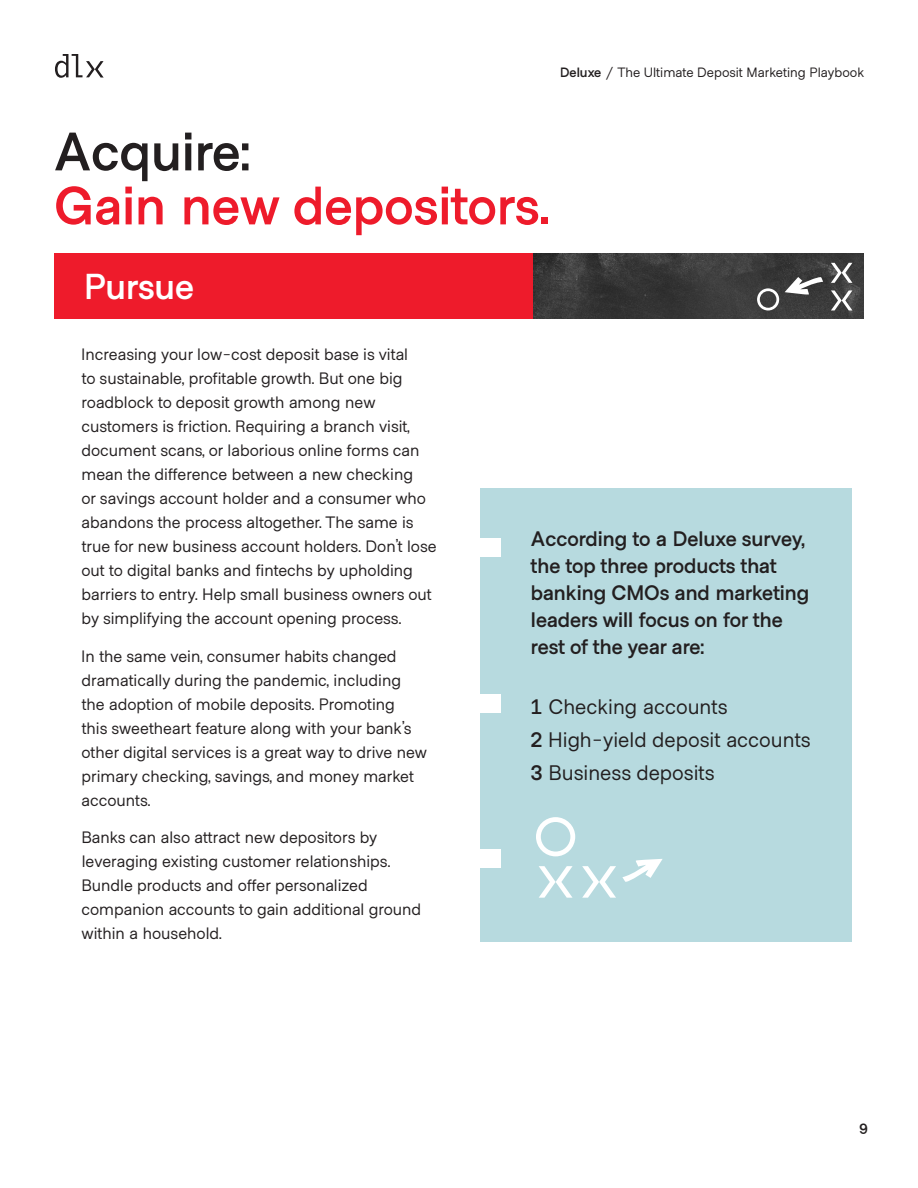
<style>
.page{position:relative;width:918px;height:1188px;background:#fff}
.page>*{position:absolute;margin:0;border:0;box-sizing:border-box;transform-origin:0 0}
.t1{font:700 54px/54px "Metro Sans";color:#ee1b2b}
.t2{font:700 36px "Metro Sans";color:#fff}
.t3{font:700 21px/27px "Metro Sans";color:#231f20}
.t4{font:21px "Metro Sans";color:#231f20}
.t5{font:16.5px/24px "Metro Sans";color:#231f20}
.t6{font:700 15px "Metro Sans";color:#231f20}
.t7{font:13.5px "Metro Sans";color:#231f20}
.s1{font-weight:700}
.s2{color:#231f20}
</style>
<div class="page">
<svg style="left:55px;top:54px;width:49px;height:24px"></svg>
<div style="left:481px;top:489px;width:371px;height:453px;background:#b7dadf"></div>
<svg style="left:622px;top:859px;width:41px;height:23px"></svg>
<svg style="left:539px;top:866px;width:34px;height:32px"></svg>
<svg style="left:582px;top:866px;width:34px;height:32px"></svg>
<svg style="left:536px;top:817px;width:39px;height:39px"></svg>
<div style="left:472px;top:538px;width:29px;height:19px;background:#fff"></div>
<div style="left:472px;top:850px;width:29px;height:18px;background:#fff"></div>
<div style="left:472px;top:694px;width:29px;height:18px;background:#fff"></div>
<img style="left:532px;top:253px;width:332px;height:66px">
<div style="left:54px;top:253px;width:478px;height:66px;background:#ee1b2b"></div>
<svg style="left:831px;top:290px;width:21px;height:20px"></svg>
<svg style="left:831px;top:263px;width:21px;height:20px"></svg>
<svg style="left:757px;top:288px;width:22px;height:22px"></svg>
<svg style="left:785px;top:277px;width:38px;height:18px"></svg>
<p class="t7" style="left:560px;top:64px;width:306px"><span class="s1">Deluxe</span> / The Ultimate Deposit Marketing Playbook</p>
<p class="t1" style="left:54px;top:127px;width:497px"><span class="s2">Acquire:<br></span>Gain new depositors.</p>
<p class="t2" style="left:84px;top:265px;width:112px">Pursue</p>
<p class="t5" style="left:81px;top:343px;width:357px">Increasing your low-cost deposit base is vital<br>to sustainable, profitable growth. But one big roadblock to deposit growth among new customers is friction. Requiring a branch visit, document scans, or laborious online forms can mean the difference between a new checking<br>or savings account holder and a consumer who abandons the process altogether. The same is true for new business account holders. Don’t lose out to digital banks and fintechs by upholding barriers to entry. Help small business owners out by simplifying the account opening process.</p>
<p class="t5" style="left:81px;top:645px;width:347px">In the same vein, consumer habits changed dramatically during the pandemic, including the adoption of mobile deposits. Promoting<br>this sweetheart feature along with your bank’s other digital services is a great way to drive new primary checking, savings, and money market accounts.</p>
<p class="t5" style="left:81px;top:826px;width:341px">Banks can also attract new depositors by leveraging existing customer relationships.<br>Bundle products and offer personalized companion accounts to gain additional ground within a household.</p>
<p class="t3" style="left:531px;top:526px;width:280px">According to a Deluxe survey, the top three products that banking CMOs and marketing leaders will focus on for the rest of the year are:</p>
<p class="t4" style="left:531px;top:694px;width:198px"><span class="s1">1</span> Checking accounts</p>
<p class="t4" style="left:531px;top:727px;width:281px"><span class="s1">2</span> High-yield deposit accounts</p>
<p class="t4" style="left:531px;top:760px;width:185px"><span class="s1">3</span> Business deposits</p>
<p class="t6" style="left:860px;top:1120px;width:10px">9</p>
</div>
